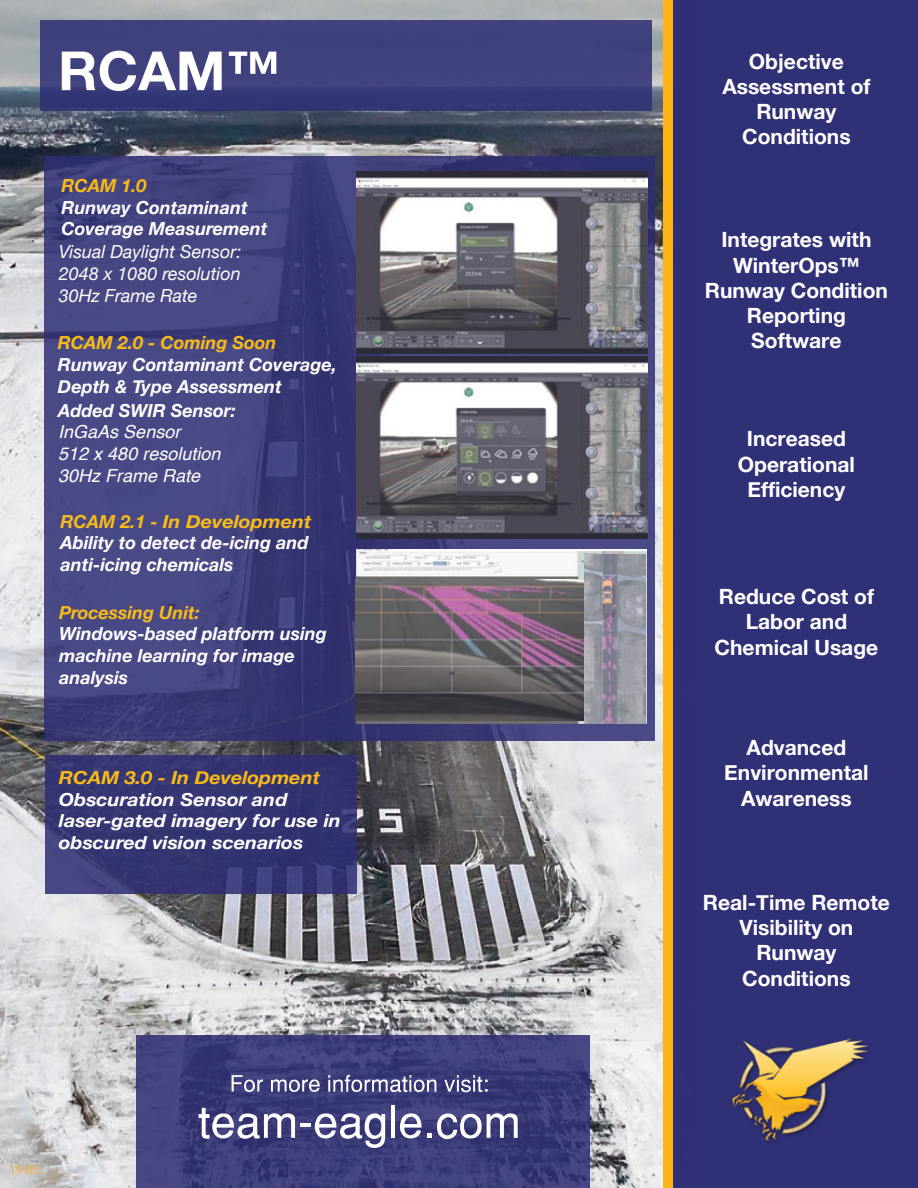
<style>
.page{position:relative;width:918px;height:1188px;background:#fff}
.page>*{position:absolute;margin:0;border:0;box-sizing:border-box;transform-origin:0 0}
.t1{font:700 54px "Helvetica Neue";color:#fff}
.t2{font:700 21px/25.2px "Helvetica Neue";color:#fff;text-align:center}
.t3{font:italic 700 18px/21.6px "Helvetica Neue";color:#fff}
.t4{font:italic 700 18px/21.6px "Helvetica Neue";color:#fff;scale:1.1 1}
.t5{font:italic 700 18px "Helvetica Neue";color:#fabb19}
.t6{font:italic 18px/21.6px "Helvetica Neue";color:#fff;text-align:justify}
.t7{font:italic 18px/21.6px "Helvetica";color:#fff}
.t8{font:italic 700 18px "Helvetica Neue";color:#fabb19;scale:1.1 1}
.t9{font:13.5px "Myriad Pro";color:#fbb040}
</style>
<div class="page">
<img style="left:0;top:0;width:663px;height:1188px">
<div style="left:40px;top:21px;width:612px;height:90px;background:linear-gradient(to right,#3c3e7b,#3d3f7b)"></div>
<div style="left:669px;top:0;width:249px;height:1188px;background:#2d2e74"></div>
<div style="left:663px;top:0;width:10px;height:1188px;background:#fcb515"></div>
<img style="left:731px;top:1038px;width:137px;height:104px">
<svg style="left:136px;top:1035px;width:453px;height:153px;background:#3c3d7a"></svg>
<svg style="left:232px;top:1075px;width:31px;height:17px"></svg>
<svg style="left:271px;top:1079px;width:49px;height:13px"></svg>
<svg style="left:328px;top:1075px;width:108px;height:17px"></svg>
<svg style="left:444px;top:1075px;width:44px;height:17px"></svg>
<svg style="left:199px;top:1108px;width:96px;height:31px"></svg>
<hr style="left:300px;top:1123px;width:11px;height:4px;background:#fff">
<svg style="left:315px;top:1113px;width:70px;height:35px"></svg>
<hr style="left:391px;top:1105px;width:4px;height:33px;background:#fff">
<svg style="left:400px;top:1113px;width:118px;height:26px"></svg>
<svg style="left:44px;top:157px;width:610px;height:583px;background:#40417c"></svg>
<img style="left:357px;top:172px;width:290px;height:181px">
<img style="left:357px;top:357px;width:290px;height:181px">
<img style="left:356px;top:550px;width:290px;height:174px">
<img style="left:356px;top:580px;width:229px;height:140px">
<img style="left:585px;top:554px;width:60px;height:170px">
<svg style="left:46px;top:755px;width:311px;height:139px;background:#353672"></svg>
<h1 class="t1" style="left:58px;top:29px;width:224px">RCAM™</h1>
<p class="t2" style="left:722px;top:49px;width:150px">Objective<br>Assessment of<br>Runway<br>Conditions</p>
<p class="t5" style="left:62px;top:172px;width:87px">RCAM 1.0</p>
<p class="t3" style="left:62px;top:197px;width:208px">Runway Contaminant<br>Coverage Measurement</p>
<p class="t6" style="left:59px;top:242px;width:184px">Visual Daylight Sensor:<br>2048 x 1080 resolution 30Hz Frame Rate</p>
<p class="t5" style="left:58px;top:329px;width:220px">RCAM 2.0 - Coming Soon</p>
<p class="t3" style="left:58px;top:354px;width:280px">Runway Contaminant Coverage,<br>Depth &amp; Type Assessment</p>
<p class="t3" style="left:58px;top:400px;width:179px">Added SWIR Sensor:</p>
<p class="t7" style="left:58px;top:422px;width:164px">InGaAs Sensor<br>512 x 480 resolution<br>30Hz Frame Rate</p>
<p class="t5" style="left:60px;top:507px;width:253px">RCAM 2.1 - In Development</p>
<p class="t3" style="left:60px;top:533px;width:249px">Ability to detect de-icing and anti-icing chemicals</p>
<p class="t5" style="left:59px;top:598px;width:142px">Processing Unit:</p>
<p class="t3" style="left:59px;top:624px;width:269px">Windows-based platform using machine learning for image analysis</p>
<p class="t8" style="left:59px;top:763px;width:239px">RCAM 3.0 - In Development</p>
<p class="t4" style="left:59px;top:789px;width:258px">Obscuration Sensor and laser-gated imagery for use in obscured vision scenarios</p>
<p class="t2" style="left:705px;top:228px;width:185px">Integrates with<br>WinterOps™<br>Runway Condition<br>Reporting<br>Software</p>
<p class="t2" style="left:738px;top:427px;width:119px">Increased<br>Operational<br>Efficiency</p>
<p class="t2" style="left:715px;top:585px;width:165px">Reduce Cost of<br>Labor and<br>Chemical Usage</p>
<p class="t2" style="left:724px;top:736px;width:146px">Advanced<br>Environmental<br>Awareness</p>
<p class="t2" style="left:703px;top:890px;width:188px">Real-Time Remote<br>Visibility on<br>Runway<br>Conditions</p>
<p class="t9" style="left:9px;top:1162px;width:32px">19.05</p>
</div>
